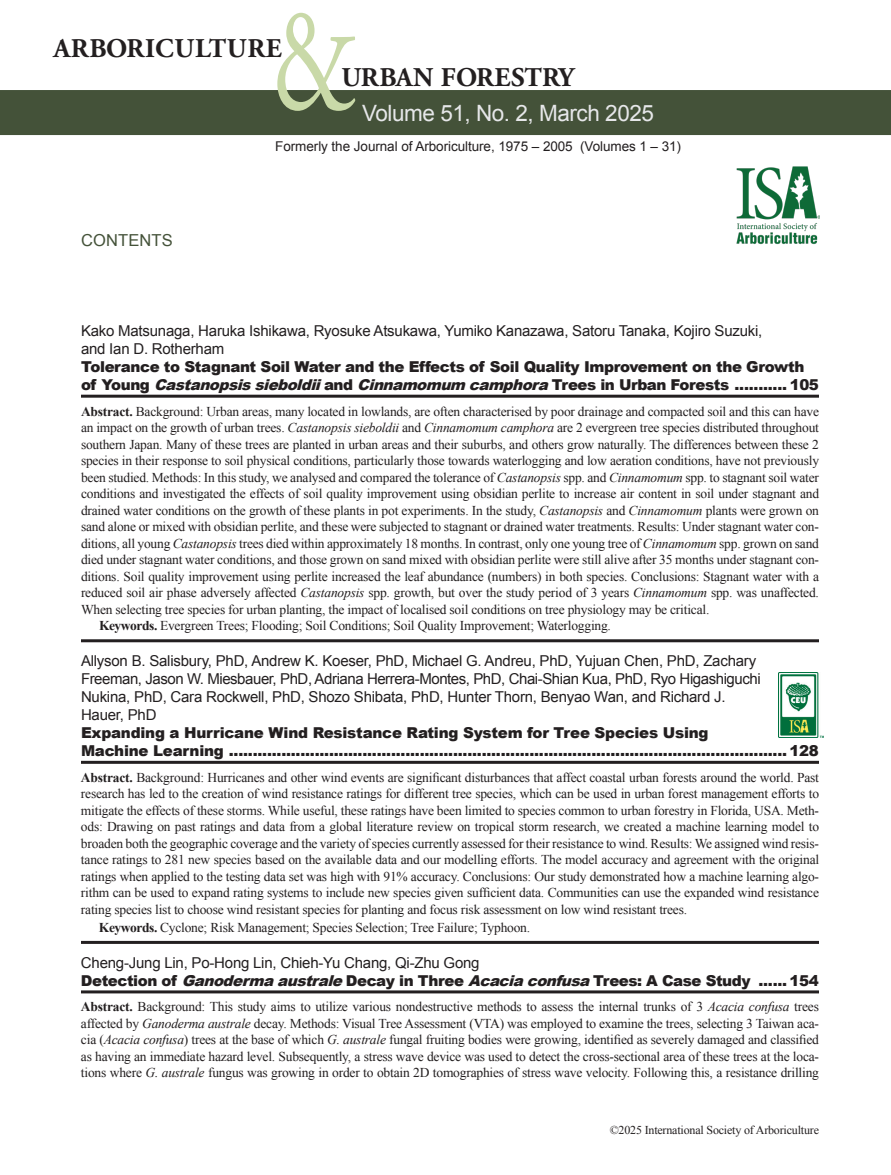
<style>
.page{position:relative;width:891px;height:1175px;background:#fff}
.page>*{position:absolute;margin:0;border:0;box-sizing:border-box;transform-origin:0 0}
.t1{font:150px "Adobe Garamond Pro";color:#c9d9a8;scale:.7 1}
.t2{font:700 27px "Adobe Garamond Pro";letter-spacing:.005em;color:#231f20}
.t3{font:700 27px "Adobe Garamond Pro";letter-spacing:.025em;color:#231f20}
.t4{font:22.5px "Arial";letter-spacing:-.02em;color:#e6e7e9}
.t5{font:16.5px "Arial";letter-spacing:.01em;color:#445239}
.article_title{font:900 15px/18px "Arial";letter-spacing:-.025em;color:#231f20}
.author_title{font:15px/18px "Arial";letter-spacing:-.015em;color:#231f20}
.abstract{font:13.5px/16.5px "Times New Roman";letter-spacing:-.015em;color:#231f20;text-align:justify}
.key_words{font:13.5px "Times New Roman";letter-spacing:-.015em;color:#231f20}
.t6{font:13.5px "Arial";letter-spacing:-.005em;color:#231f20}
.t7{font:12px "Times New Roman";letter-spacing:-.015em;color:#231f20}
.s1{font-style:italic}
.s2{font-weight:700}
</style>
<div class="page">
<div style="left:0;top:90px;width:891px;height:45px;background:#445239"></div>
<hr style="left:81px;top:395px;width:738px;height:3px;background:#231f20">
<hr style="left:81px;top:639px;width:738px;height:3px;background:#231f20">
<hr style="left:81px;top:761px;width:738px;height:3px;background:#231f20">
<hr style="left:81px;top:941px;width:738px;height:3px;background:#231f20">
<hr style="left:81px;top:990px;width:738px;height:3px;background:#231f20">
<img style="left:736px;top:166px;width:83px;height:78px">
<img style="left:779px;top:672px;width:45px;height:65px">
<p class="t1" style="left:271px;top:-29px;width:124px">&amp;</p>
<p class="t3" style="left:53px;top:33px;width:230px">ARBORICULTURE</p>
<p class="t2" style="left:341px;top:62px;width:234px">URBAN FORESTRY</p>
<p class="t4" style="left:362px;top:98px;width:293px">Volume 51, No. 2, March 2025</p>
<p class="t6" style="left:275px;top:137px;width:407px">Formerly the Journal of Arboriculture, 1975 – 2005 (Volumes 1 – 31)</p>
<p class="t5" style="left:81px;top:229px;width:93px">CONTENTS</p>
<p class="author_title" style="left:81px;top:322px;width:683px">Kako Matsunaga, Haruka Ishikawa, Ryosuke Atsukawa, Yumiko Kanazawa, Satoru Tanaka, Kojiro Suzuki, and Ian D. Rotherham</p>
<p class="article_title" style="left:81px;top:357px;width:740px">Tolerance to Stagnant Soil Water and the Effects of Soil Quality Improvement on the Growth of Young <span class="s1">Castanopsissieboldii</span>and <span class="s1">Cinnamomum camphora</span>Trees in Urban Forests ........... 105</p>
<p class="abstract" style="left:81px;top:403px;width:740px"><span class="s2">Abstract.</span> Background: Urban areas, many located in lowlands, are often characterised by poor drainage and compacted soil and this can have an impact on the growth of urban trees. <span class="s1">Castanopsis sieboldii</span> and <span class="s1">Cinnamomum camphora</span> are 2 evergreen tree species distributed throughout southern Japan. Many of these trees are planted in urban areas and their suburbs, and others grow naturally. The differences between these 2 species in their response to soil physical conditions, particularly those towards waterlogging and low aeration conditions, have not previously been studied. Methods: In this study, we analysed and compared the tolerance of <span class="s1">Castanopsis</span> spp. and <span class="s1">Cinnamomum</span> spp. to stagnant soil water conditions and investigated the effects of soil quality improvement using obsidian perlite to increase air content in soil under stagnant and drained water conditions on the growth of these plants in pot experiments. In the study, <span class="s1">Castanopsis</span> and <span class="s1">Cinnamomum</span> plants were grown on sand alone or mixed with obsidian perlite, and these were subjected to stagnant or drained water treatments. Results: Under stagnant water con&shy;ditions, all young <span class="s1">Castanopsis</span> trees died within approximately 18 months. In contrast, only one young tree of <span class="s1">Cinnamomum</span> spp. grown on sand died under stagnant water conditions, and those grown on sand mixed with obsidian perlite were still alive after 35 months under stagnant con&shy;ditions. Soil quality improvement using perlite increased the leaf abundance (numbers) in both species. Conclusions: Stagnant water with a reduced soil air phase adversely affected <span class="s1">Castanopsis</span> spp. growth, but over the study period of 3 years <span class="s1">Cinnamomum</span> spp. was unaffected.<br>When selecting tree species for urban planting, the impact of localised soil conditions on tree physiology may be critical.</p>
<p class="key_words" style="left:99px;top:616px;width:514px"><span class="s2">Keywords.</span> Evergreen Trees; Flooding; Soil Conditions; Soil Quality Improvement; Waterlogging.</p>
<p class="author_title" style="left:81px;top:652px;width:681px">Allyson B. Salisbury, PhD, Andrew K. Koeser, PhD, Michael G. Andreu, PhD, Yujuan Chen, PhD, Zachary Freeman, Jason W. Miesbauer, PhD, Adriana Herrera-Montes, PhD, Chai-Shian Kua, PhD, Ryo Higashiguchi Nukina, PhD, Cara Rockwell, PhD, Shozo Shibata, PhD, Hunter Thorn, Benyao Wan, and Richard J.<br>Hauer, PhD</p>
<p class="article_title" style="left:81px;top:723px;width:740px">Expanding a Hurricane Wind Resistance Rating System for Tree Species Using<br>Machine Learning ..................................................................................................................... 128</p>
<p class="abstract" style="left:81px;top:769px;width:740px"><span class="s2">Abstract.</span> Background: Hurricanes and other wind events are significant disturbances that affect coastal urban forests around the world. Past research has led to the creation of wind resistance ratings for different tree species, which can be used in urban forest management efforts to mitigate the effects of these storms. While useful, these ratings have been limited to species common to urban forestry in Florida, USA. Meth&shy;ods: Drawing on past ratings and data from a global literature review on tropical storm research, we created a machine learning model to broaden both the geographic coverage and the variety of species currently assessed for their resistance to wind. Results: We assigned wind resis&shy;tance ratings to 281 new species based on the available data and our modelling efforts. The model accuracy and agreement with the original ratings when applied to the testing data set was high with 91% accuracy. Conclusions: Our study demonstrated how a machine learning algo&shy;rithm can be used to expand rating systems to include new species given sufficient data. Communities can use the expanded wind resistance rating species list to choose wind resistant species for planting and focus risk assessment on low wind resistant trees.</p>
<p class="key_words" style="left:99px;top:918px;width:433px"><span class="s2">Keywords.</span> Cyclone; Risk Management; Species Selection; Tree Failure; Typhoon.</p>
<p class="author_title" style="left:81px;top:953px;width:400px">Cheng-Jung Lin, Po-Hong Lin, Chieh-Yu Chang, Qi-Zhu Gong</p>
<p class="article_title" style="left:81px;top:971px;width:740px">Detection of <span class="s1">Ganodermaaustrale</span>Decay in Three <span class="s1">Acaciaconfusa</span>Trees: A Case Study ...... 154</p>
<p class="abstract" style="left:81px;top:998px;width:740px"><span class="s2">Abstract.</span> Background: This study aims to utilize various nondestructive methods to assess the internal trunks of 3 <span class="s1">Acacia confusa</span> trees affected by <span class="s1">Ganoderma australe</span> decay. Methods: Visual Tree Assessment (VTA) was employed to examine the trees, selecting 3 Taiwan aca&shy;cia (<span class="s1">Acacia confusa</span>) trees at the base of which <span class="s1">G. australe</span> fungal fruiting bodies were growing, identified as severely damaged and classified as having an immediate hazard level. Subsequently, a stress wave device was used to detect the cross-sectional area of these trees at the loca&shy;tions where <span class="s1">G. australe</span> fungus was growing in order to obtain 2D tomographies of stress wave velocity. Following this, a resistance drilling</p>
<p class="t7" style="left:610px;top:1121px;width:211px">©2025 International Society of Arboriculture</p>
</div>
